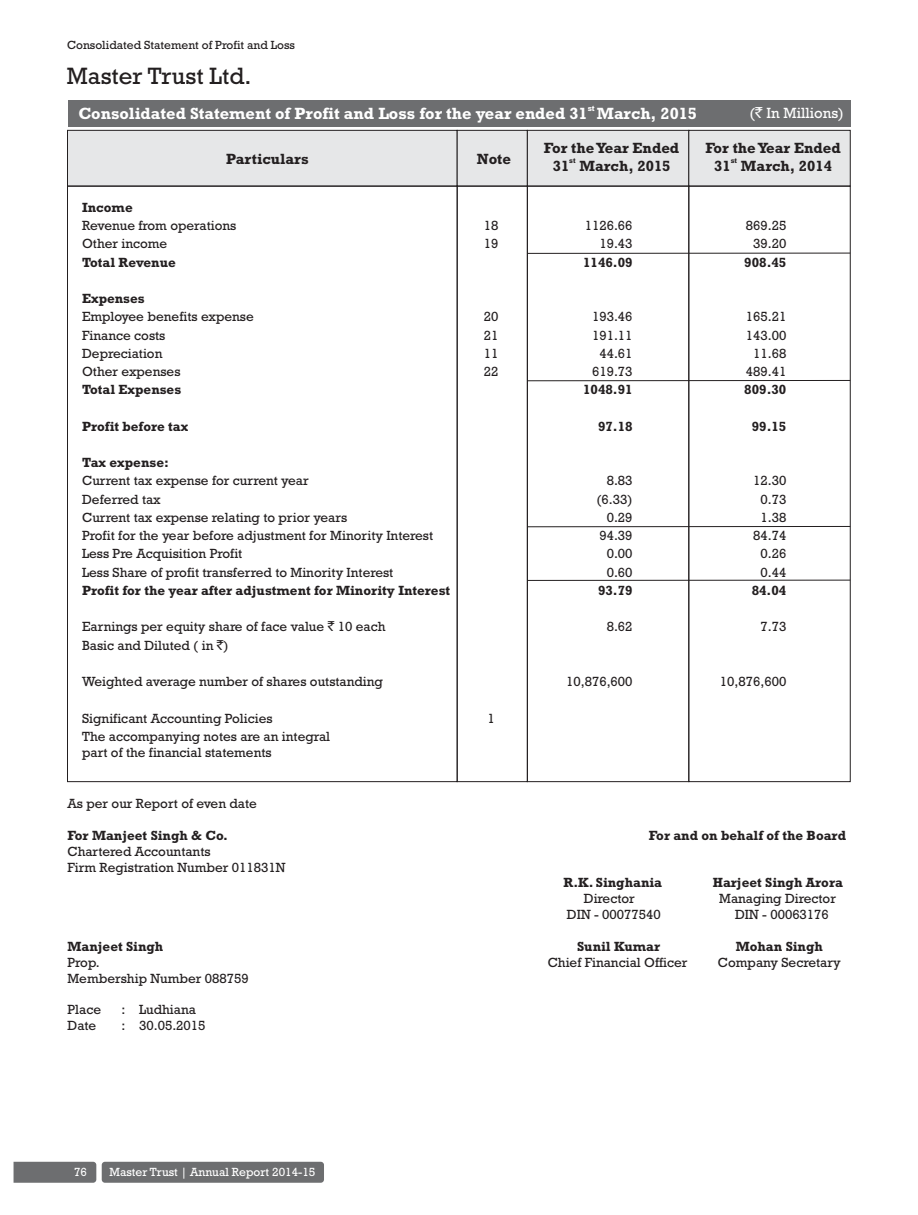
<style>
.page{position:relative;width:918px;height:1215px;background:#fff}
.page>*{position:absolute;margin:0;border:0;box-sizing:border-box;transform-origin:0 0}
.t1{font:24px "Rockwell";color:#231f20}
.t2{font:700 16.5px "Rockwell";color:#fff}
.t3{font:700 15px "Rockwell";color:#231f20}
.t4{font:15px "Rockwell";color:#fff}
.t5{font:13.5px/15.9px "Rockwell";color:#231f20}
.t6{font:700 13.5px "Rockwell";color:#231f20}
.t7{font:12px "Rockwell";color:#231f20}
.t8{font:12px "Rockwell";color:#fff}
.t9{font:700 8.25px "Rockwell";color:#fff}
.t10{font:700 7.5px "Rockwell";color:#231f20}
.s1{font-family:"Rupee Foradian"}
</style>
<div class="page">
<div style="left:67px;top:130px;width:784px;height:56px;background:#e6e7e8"></div>
<div style="left:457px;top:186px;width:71px;height:596px;border:1px solid #231f20"></div>
<div style="left:527px;top:186px;width:162px;height:596px;border:1px solid #231f20"></div>
<div style="left:688px;top:186px;width:163px;height:596px;border:1px solid #231f20"></div>
<hr style="left:527px;top:380px;width:323px;height:1px;background:#231f20">
<hr style="left:527px;top:253px;width:323px;height:1px;background:#231f20">
<div style="left:68px;top:100px;width:783px;height:27px;background:#6d6e70"></div>
<hr style="left:527px;top:526px;width:323px;height:1px;background:#231f20">
<hr style="left:527px;top:580px;width:323px;height:1px;background:#231f20">
<div style="left:14px;top:1162px;width:82px;height:21px;background:#6d6e70"></div>
<div style="left:102px;top:1162px;width:222px;height:21px;background:#6d6e70;border-radius:3px"></div>
<p class="t7" style="left:67px;top:40px;width:230px">Consolidated Statement of Profit and Loss</p>
<h1 class="t1" style="left:67px;top:67px;width:186px">Master Trust Ltd.</h1>
<p class="t9" style="left:588px;top:106px;width:9px">st</p>
<p class="t2" style="left:78px;top:108px;width:620px">Consolidated Statement of Profit and Loss for the year ended 31 March, 2015</p>
<p class="t3" style="left:226px;top:154px;width:84px">Particulars</p>
<p class="t3" style="left:477px;top:154px;width:36px">Note</p>
<p class="t3" style="left:544px;top:143px;width:137px">For the Year Ended</p>
<p class="t10" style="left:569px;top:158px;width:8px">st</p>
<p class="t3" style="left:553px;top:160px;width:119px">31 March, 2015</p>
<p class="t4" style="left:750px;top:108px;width:96px">(<span class="s1">`</span> In Millions)</p>
<p class="t3" style="left:705px;top:143px;width:137px">For the Year Ended</p>
<p class="t10" style="left:731px;top:158px;width:8px">st</p>
<p class="t3" style="left:714px;top:160px;width:119px">31 March, 2014</p>
<p class="t6" style="left:82px;top:203px;width:52px">Income</p>
<p class="t5" style="left:82px;top:219px;width:156px">Revenue from operations</p>
<p class="t5" style="left:484px;top:219px;width:16px">18</p>
<p class="t5" style="left:585px;top:219px;width:49px">1126.66</p>
<p class="t5" style="left:746px;top:219px;width:42px">869.25</p>
<p class="t5" style="left:82px;top:237px;width:87px">Other income</p>
<p class="t5" style="left:484px;top:237px;width:16px">19</p>
<p class="t5" style="left:599px;top:237px;width:35px">19.43</p>
<p class="t5" style="left:753px;top:237px;width:35px">39.20</p>
<p class="t6" style="left:82px;top:257px;width:95px">Total Revenue</p>
<p class="t6" style="left:583px;top:257px;width:51px">1146.09</p>
<p class="t6" style="left:744px;top:257px;width:44px">908.45</p>
<p class="t6" style="left:82px;top:294px;width:64px">Expenses</p>
<p class="t5" style="left:82px;top:310px;width:173px">Employee benefits expense</p>
<p class="t5" style="left:484px;top:310px;width:16px">20</p>
<p class="t5" style="left:592px;top:310px;width:42px">193.46</p>
<p class="t5" style="left:746px;top:310px;width:42px">165.21</p>
<p class="t5" style="left:82px;top:328px;width:85px">Finance costs</p>
<p class="t5" style="left:484px;top:328px;width:16px">21</p>
<p class="t5" style="left:592px;top:328px;width:42px">191.11</p>
<p class="t5" style="left:746px;top:328px;width:42px">143.00</p>
<p class="t5" style="left:82px;top:347px;width:82px">Depreciation</p>
<p class="t5" style="left:484px;top:347px;width:16px">11</p>
<p class="t5" style="left:599px;top:347px;width:35px">44.61</p>
<p class="t5" style="left:753px;top:347px;width:35px">11.68</p>
<p class="t5" style="left:82px;top:365px;width:100px">Other expenses</p>
<p class="t5" style="left:484px;top:365px;width:16px">22</p>
<p class="t5" style="left:592px;top:365px;width:42px">619.73</p>
<p class="t5" style="left:746px;top:365px;width:42px">489.41</p>
<p class="t6" style="left:82px;top:385px;width:101px">Total Expenses</p>
<p class="t6" style="left:583px;top:385px;width:51px">1048.91</p>
<p class="t6" style="left:744px;top:385px;width:44px">809.30</p>
<p class="t6" style="left:82px;top:421px;width:108px">Profit before tax</p>
<p class="t6" style="left:598px;top:421px;width:36px">97.18</p>
<p class="t6" style="left:752px;top:421px;width:36px">99.15</p>
<p class="t6" style="left:82px;top:458px;width:88px">Tax expense:</p>
<p class="t5" style="left:82px;top:474px;width:228px">Current tax expense for current year</p>
<p class="t5" style="left:607px;top:474px;width:27px">8.83</p>
<p class="t5" style="left:753px;top:474px;width:35px">12.30</p>
<p class="t5" style="left:82px;top:492px;width:80px">Deferred tax</p>
<p class="t5" style="left:597px;top:492px;width:38px">(6.33)</p>
<p class="t5" style="left:760px;top:492px;width:27px">0.73</p>
<p class="t5" style="left:82px;top:511px;width:267px">Current tax expense relating to prior years</p>
<p class="t5" style="left:607px;top:511px;width:27px">0.29</p>
<p class="t5" style="left:760px;top:511px;width:27px">1.38</p>
<p class="t5" style="left:82px;top:529px;width:353px">Profit for the year before adjustment for Minority Interest</p>
<p class="t5" style="left:599px;top:529px;width:35px">94.39</p>
<p class="t5" style="left:753px;top:529px;width:35px">84.74</p>
<p class="t5" style="left:82px;top:547px;width:162px">Less Pre Acquisition Profit</p>
<p class="t5" style="left:607px;top:547px;width:27px">0.00</p>
<p class="t5" style="left:760px;top:547px;width:27px">0.26</p>
<p class="t5" style="left:82px;top:565px;width:313px">Less Share of profit transferred to Minority Interest</p>
<p class="t5" style="left:607px;top:565px;width:27px">0.60</p>
<p class="t5" style="left:760px;top:565px;width:27px">0.44</p>
<p class="t6" style="left:82px;top:585px;width:370px">Profit for the year after adjustment for Minority Interest</p>
<p class="t6" style="left:598px;top:585px;width:36px">93.79</p>
<p class="t6" style="left:752px;top:585px;width:36px">84.04</p>
<p class="t5" style="left:82px;top:620px;width:305px">Earnings per equity share of face value <span class="s1">`</span> 10 each</p>
<p class="t5" style="left:607px;top:620px;width:27px">8.62</p>
<p class="t5" style="left:760px;top:620px;width:27px">7.73</p>
<p class="t5" style="left:82px;top:638px;width:148px">Basic and Diluted ( in <span class="s1">`</span>)</p>
<p class="t5" style="left:82px;top:675px;width:302px">Weighted average number of shares outstanding</p>
<p class="t5" style="left:566px;top:675px;width:68px">10,876,600</p>
<p class="t5" style="left:720px;top:675px;width:68px">10,876,600</p>
<p class="t5" style="left:82px;top:711px;width:192px">Significant Accounting Policies</p>
<p class="t5" style="left:488px;top:711px;width:9px">1</p>
<p class="t5" style="left:82px;top:730px;width:250px">The accompanying notes are an integral part of the financial statements</p>
<p class="t5" style="left:68px;top:797px;width:191px">As per our Report of even date</p>
<p class="t6" style="left:67px;top:831px;width:162px">For Manjeet Singh &amp; Co.</p>
<p class="t6" style="left:649px;top:831px;width:199px">For and on behalf of the Board</p>
<p class="t5" style="left:67px;top:845px;width:219px">Chartered Accountants<br>Firm Registration Number 011831N</p>
<p class="t6" style="left:564px;top:878px;width:100px">R.K. Singhania</p>
<p class="t6" style="left:713px;top:878px;width:132px">Harjeet Singh Arora</p>
<p class="t5" style="left:584px;top:892px;width:52px">Director</p>
<p class="t5" style="left:719px;top:892px;width:118px">Managing Director</p>
<p class="t5" style="left:567px;top:908px;width:95px">DIN - 00077540</p>
<p class="t5" style="left:735px;top:908px;width:95px">DIN - 00063176</p>
<p class="t6" style="left:68px;top:941px;width:97px">Manjeet Singh</p>
<p class="t6" style="left:577px;top:941px;width:84px">Sunil Kumar</p>
<p class="t6" style="left:736px;top:941px;width:89px">Mohan Singh</p>
<p class="t5" style="left:68px;top:956px;width:34px">Prop.</p>
<p class="t5" style="left:548px;top:956px;width:141px">Chief Financial Officer</p>
<p class="t5" style="left:718px;top:956px;width:124px">Company Secretary</p>
<p class="t5" style="left:67px;top:971px;width:183px">Membership Number 088759</p>
<p class="t5" style="left:67px;top:1003px;width:35px">Place</p>
<p class="t5" style="left:121px;top:1003px;width:76px">: Ludhiana</p>
<p class="t5" style="left:67px;top:1019px;width:30px">Date</p>
<p class="t5" style="left:121px;top:1019px;width:86px">: 30.05.2015</p>
<p class="t8" style="left:74px;top:1167px;width:15px">76</p>
<p class="t8" style="left:110px;top:1167px;width:207px">Master Trust | Annual Report 2014-15</p>
</div>
